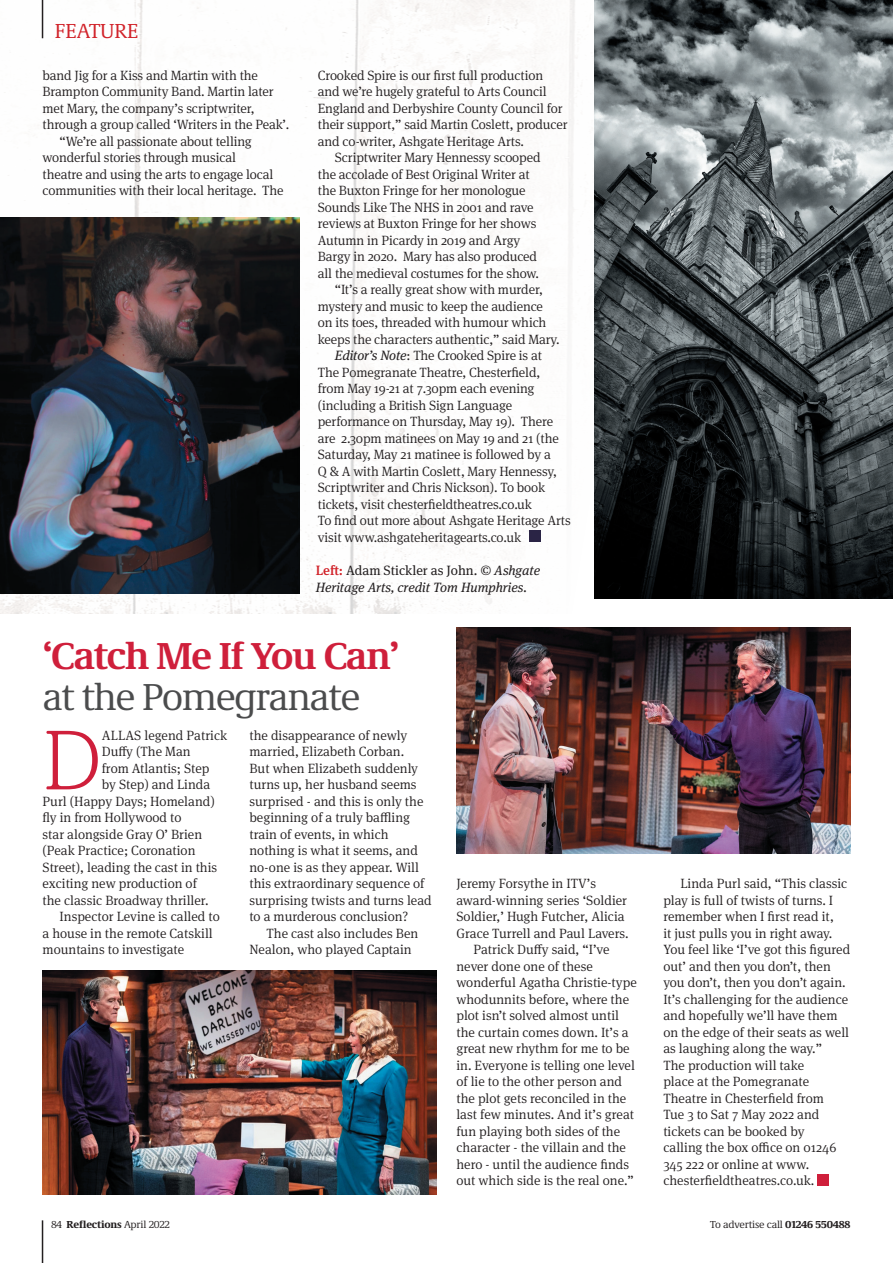
<style>
.page{position:relative;width:893px;height:1263px;background:#fff}
.page>*{position:absolute;margin:0;border:0;box-sizing:border-box;transform-origin:0 0}
.t1{font:300 87.75px "Demos Next Pro";color:#cf1f3b}
.t2{font:700 38.85px "Demos Next Pro";letter-spacing:-.04em;color:#cf1f3b}
.t3{font:38.85px "Demos Next Pro";letter-spacing:-.04em;color:#4b4c4d}
.t4{font:21px "Demos Next Pro";letter-spacing:-.01em;color:#d1232a}
.t5{font:300 13.5px/16.5px "Meta Serif Pro";letter-spacing:-.01em;color:#231f20}
.t6{font:italic 13.5px/16.5px "Meta Serif Pro";color:#231f20}
.t7{font:10.5px "Demos Next Pro";letter-spacing:-.02em;color:#231f20}
.s1{font-weight:400;font-style:italic}
.s2{font-weight:500;font-style:normal;color:#d1232a}
.s3{font-style:normal}
.s4{font-weight:800}
</style>
<div class="page">
<img style="left:0;top:0;width:893px;height:614px">
<hr style="left:42px;top:1220px;width:1px;height:43px;background:#231f20">
<hr style="left:42px;top:0;width:1px;height:38px;background:#231f20">
<img style="left:0;top:218px;width:300px;height:375px">
<div style="left:530px;top:531px;width:11px;height:11px;background:#2a2445"></div>
<img style="left:594px;top:0;width:299px;height:598px">
<div style="left:817px;top:1174px;width:12px;height:11px;background:#cf1f3b"></div>
<img style="left:456px;top:628px;width:394px;height:226px">
<img style="left:43px;top:971px;width:394px;height:224px">
<h3 class="t4" style="left:55px;top:17px;width:85px">FEATURE</h3>
<p class="t5" style="left:43px;top:66px;width:217px">band Jig for a Kiss and Martin with the</p>
<p class="t5" style="left:43px;top:83px;width:233px">Brampton Community Band. Martin later</p>
<p class="t5" style="left:43px;top:99px;width:214px">met Mary, the company’s scriptwriter,</p>
<p class="t5" style="left:43px;top:116px;width:248px">through a group called ‘Writers in the Peak’.</p>
<p class="t5" style="left:60px;top:132px;width:194px">“We’re all passionate about telling</p>
<p class="t5" style="left:43px;top:149px;width:195px">wonderful stories through musical</p>
<p class="t5" style="left:43px;top:165px;width:232px">theatre and using the arts to engage local</p>
<p class="t5" style="left:43px;top:182px;width:243px">communities with their local heritage. The</p>
<p class="t5" style="left:318px;top:66px;width:227px">Crooked Spire is our first full production</p>
<p class="t5" style="left:318px;top:83px;width:230px">and we’re hugely grateful to Arts Council</p>
<p class="t5" style="left:318px;top:99px;width:246px">England and Derbyshire County Council for</p>
<p class="t5" style="left:318px;top:116px;width:251px">their support,” said Martin Coslett, producer</p>
<p class="t5" style="left:318px;top:132px;width:208px">and co-writer, Ashgate Heritage Arts.</p>
<p class="t5" style="left:335px;top:149px;width:207px">Scriptwriter Mary Hennessy scooped</p>
<p class="t5" style="left:318px;top:165px;width:214px">the accolade of Best Original Writer at</p>
<p class="t5" style="left:318px;top:182px;width:209px">the Buxton Fringe for her monologue</p>
<p class="t5" style="left:318px;top:198px;width:217px">Sounds Like The NHS in 2001 and rave</p>
<p class="t5" style="left:318px;top:215px;width:220px">reviews at Buxton Fringe for her shows</p>
<p class="t5" style="left:318px;top:231px;width:204px">Autumn in Picardy in 2019 and Argy</p>
<p class="t5" style="left:318px;top:248px;width:221px">Bargy in 2020. Mary has also produced</p>
<p class="t5" style="left:318px;top:264px;width:223px">all the medieval costumes for the show.</p>
<p class="t5" style="left:335px;top:281px;width:210px">“It’s a really great show with murder,</p>
<p class="t5" style="left:318px;top:297px;width:227px">mystery and music to keep the audience</p>
<p class="t5" style="left:318px;top:314px;width:230px">on its toes, threaded with humour which</p>
<p class="t5" style="left:318px;top:330px;width:243px">keeps the characters authentic,” said Mary.</p>
<p class="t5" style="left:335px;top:347px;width:209px"><span class="s1">Editor’s Note</span>: The Crooked Spire is at</p>
<p class="t5" style="left:318px;top:363px;width:224px">The Pomegranate Theatre, Chesterfield,</p>
<p class="t5" style="left:318px;top:380px;width:218px">from May 19-21 at 7.30pm each evening</p>
<p class="t5" style="left:318px;top:396px;width:196px">(including a British Sign Language</p>
<p class="t5" style="left:318px;top:413px;width:237px">performance on Thursday, May 19). There</p>
<p class="t5" style="left:318px;top:429px;width:242px">are 2.30pm matinees on May 19 and 21 (the</p>
<p class="t5" style="left:318px;top:446px;width:235px">Saturday, May 21 matinee is followed by a</p>
<p class="t5" style="left:318px;top:462px;width:241px">Q &amp; A with Martin Coslett, Mary Hennessy,</p>
<p class="t5" style="left:318px;top:479px;width:229px">Scriptwriter and Chris Nickson). To book</p>
<p class="t5" style="left:318px;top:495px;width:216px">tickets, visit chesterfieldtheatres.co.uk</p>
<p class="t5" style="left:318px;top:512px;width:254px">To find out more about Ashgate Heritage Arts</p>
<p class="t5" style="left:318px;top:528px;width:205px">visit www.ashgateheritagearts.co.uk</p>
<p class="t6" style="left:316px;top:562px;width:226px"><span class="s2">Left:</span> <span class="s3">Adam Stickler as John.</span> © Ashgate<br>Heritage Arts, credit Tom Humphries.</p>
<h2 class="t2" style="left:43px;top:628px;width:358px">‘Catch Me If You Can’</h2>
<h2 class="t3" style="left:43px;top:671px;width:319px">at the Pomegranate</h2>
<h1 class="t1" style="left:43px;top:703px;width:60px">D</h1>
<p class="t5" style="left:102px;top:726px;width:127px">ALLAS legend Patrick</p>
<p class="t5" style="left:249px;top:726px;width:184px">the disappearance of newly married, Elizabeth Corban.<br>But when Elizabeth suddenly turns up, her husband seems surprised - and this is only the beginning of a truly baffling train of events, in which nothing is what it seems, and no-one is as they appear. Will this extraordinary sequence of surprising twists and turns lead to a murderous conclusion?</p>
<p class="t5" style="left:249px;top:924px;width:170px;text-indent:17px">The cast also includes Ben<br>Nealon, who played Captain</p>
<p class="t5" style="left:102px;top:743px;width:90px">Duffy (The Man</p>
<p class="t5" style="left:102px;top:759px;width:109px">from Atlantis; Step</p>
<p class="t5" style="left:102px;top:776px;width:110px">by Step) and Linda</p>
<p class="t5" style="left:43px;top:792px;width:174px">Purl (Happy Days; Homeland)</p>
<p class="t5" style="left:43px;top:809px;width:140px">fly in from Hollywood to</p>
<p class="t5" style="left:43px;top:825px;width:161px">star alongside Gray O’ Brien</p>
<p class="t5" style="left:43px;top:842px;width:155px">(Peak Practice; Coronation</p>
<p class="t5" style="left:43px;top:858px;width:176px">Street), leading the cast in this</p>
<p class="t5" style="left:43px;top:875px;width:156px">exciting new production of</p>
<p class="t5" style="left:43px;top:891px;width:168px">the classic Broadway thriller.</p>
<p class="t5" style="left:60px;top:908px;width:162px">Inspector Levine is called to</p>
<p class="t5" style="left:43px;top:924px;width:172px">a house in the remote Catskill</p>
<p class="t5" style="left:43px;top:941px;width:143px">mountains to investigate</p>
<p class="t5" style="left:456px;top:875px;width:141px">Jeremy Forsythe in ITV’s</p>
<p class="t5" style="left:456px;top:891px;width:172px">award-winning series ‘Soldier</p>
<p class="t5" style="left:456px;top:908px;width:170px">Soldier,’ Hugh Futcher, Alicia</p>
<p class="t5" style="left:456px;top:924px;width:174px">Grace Turrell and Paul Lavers.</p>
<p class="t5" style="left:473px;top:941px;width:138px">Patrick Duffy said, “I’ve</p>
<p class="t5" style="left:456px;top:957px;width:138px">never done one of these</p>
<p class="t5" style="left:456px;top:974px;width:182px">wonderful Agatha Christie-type</p>
<p class="t5" style="left:456px;top:990px;width:174px">whodunnits before, where the</p>
<p class="t5" style="left:456px;top:1007px;width:164px">plot isn’t solved almost until</p>
<p class="t5" style="left:456px;top:1023px;width:174px">the curtain comes down. It’s a</p>
<p class="t5" style="left:456px;top:1040px;width:175px">great new rhythm for me to be</p>
<p class="t5" style="left:456px;top:1056px;width:180px">in. Everyone is telling one level</p>
<p class="t5" style="left:456px;top:1073px;width:167px">of lie to the other person and</p>
<p class="t5" style="left:456px;top:1089px;width:171px">the plot gets reconciled in the</p>
<p class="t5" style="left:456px;top:1106px;width:179px">last few minutes. And it’s great</p>
<p class="t5" style="left:456px;top:1122px;width:165px">fun playing both sides of the</p>
<p class="t5" style="left:456px;top:1139px;width:171px">character - the villain and the</p>
<p class="t5" style="left:456px;top:1155px;width:174px">hero - until the audience finds</p>
<p class="t5" style="left:456px;top:1172px;width:179px">out which side is the real one.”</p>
<p class="t5" style="left:663px;top:875px;width:188px;text-indent:17px">Linda Purl said, “This classic play is full of twists of turns. I remember when I first read it,<br>it just pulls you in right away.<br>You feel like ‘I’ve got this figured out’ and then you don’t, then you don’t, then you don’t again.<br>It’s challenging for the audience and hopefully we’ll have them on the edge of their seats as well as laughing along the way.”<br>The production will take<br>place at the Pomegranate<br>Theatre in Chesterfield from<br>Tue 3 to Sat 7 May 2022 and tickets can be booked by<br>calling the box office on 01246<br>345 222 or online at www. chesterfieldtheatres.co.uk.</p>
<p class="t7" style="left:51px;top:1218px;width:120px">84 <span class="s4">Reflections</span> April 2022</p>
<p class="t7" style="left:710px;top:1218px;width:142px">To advertise call <span class="s4">01246 550488</span></p>
</div>
